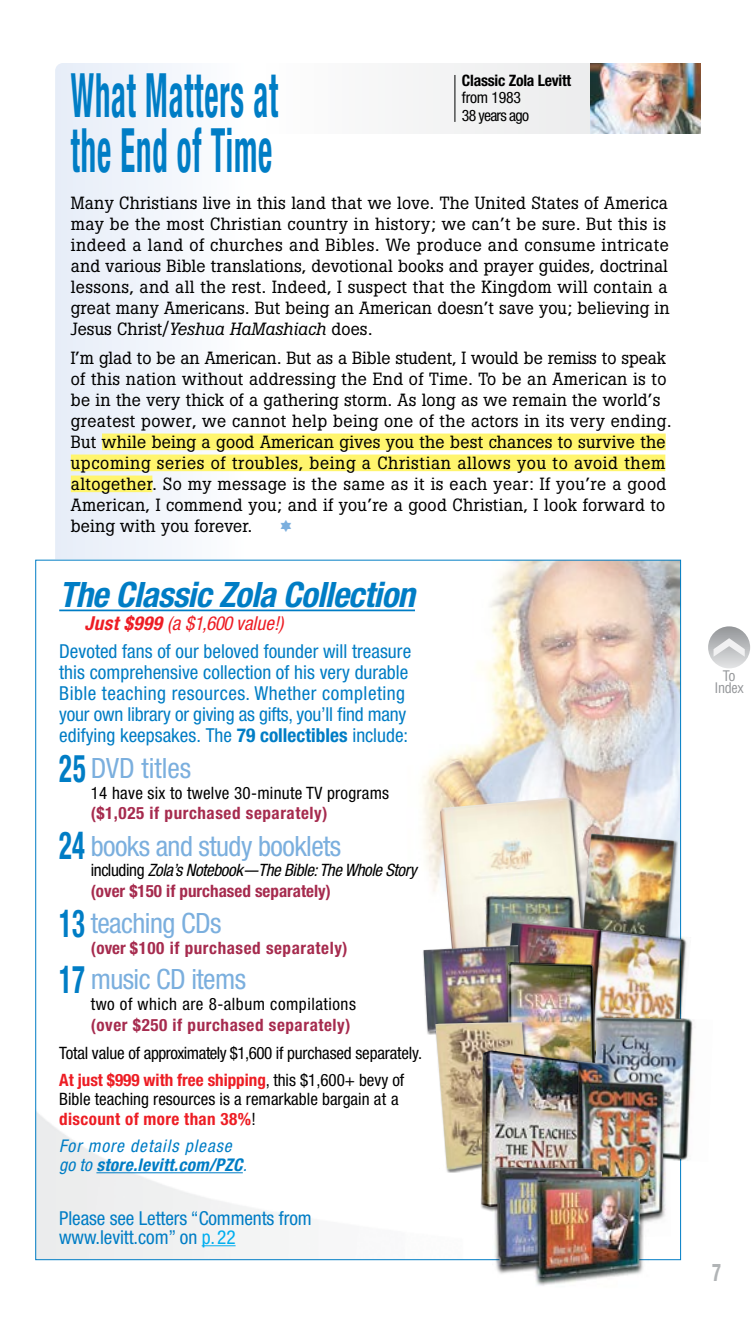
<style>
.page{position:relative;width:756px;height:1323px;background:#fff}
.page>*{position:absolute;margin:0;border:0;box-sizing:border-box;transform-origin:0 0}
.t1{font:700 condensed 61.25px "Helvetica Neue LT Std";letter-spacing:.03em;color:#007dc5;scale:.5 1}
.t2{font:italic 700 condensed 35px "Helvetica Neue LT Std";letter-spacing:-.02em;color:#007dc5}
.t3{font:condensed 28px "Helvetica Neue LT Std";letter-spacing:-.02em;color:#7bafde}
.t4{font:condensed 28px "Helvetica Neue LT Std";color:#7bafde}
.t5{font:700 condensed 24.5px "Helvetica Neue LT Std";color:#b1b4b6;scale:.75 1}
.t6{font:condensed 19.25px/21px "Helvetica Neue LT Std";color:#007dc5}
.t7{font:17.5px/21px "Boton";letter-spacing:.015em;color:#000}
.t8{font:italic condensed 17.5px/19.2px "Helvetica Neue LT Std";letter-spacing:.055em;color:#007dc5}
.t9{font:17.5px "Quirks ICG";color:#7bafde}
.t10{font:condensed 17.15px/27.1px "Helvetica Neue LT Std";color:#000}
.t11{font:700 condensed 17.15px "Helvetica Neue LT Std";letter-spacing:.035em;color:#a62b4e}
.t12{font:italic condensed 17.15px/20.5px "Helvetica Neue LT Std";letter-spacing:-.02em;color:#000}
.t13{font:condensed 17.15px "Helvetica Neue LT Std";letter-spacing:.03em;color:#000}
.t14{font:700 condensed 15.75px "Helvetica Neue LT Std";letter-spacing:-.015em;color:#000}
.t15{font:condensed 15.75px "Helvetica Neue LT Std";letter-spacing:-.04em;color:#000}
.t16{font:condensed 15.75px "Helvetica Neue LT Std";letter-spacing:-.015em;color:#000}
.t17{font:condensed 14.17px/12.2px "Helvetica";letter-spacing:-.025em;color:#939598;text-align:center}
.s1{font-style:italic}
.s2{font-weight:700;font-style:italic;color:#ed1d24}
.s3{font-style:italic;color:#ed1d24}
.s4{font-weight:700}
.s5{font-weight:700;font-size:38.5px;color:#007dc5}
.s6{font-style:normal}
.s7{font-weight:700;font-style:normal;color:#a62b4e}
.s8{font-weight:700;color:#ed1d24}
.s9{color:#00aeef}
</style>
<div class="page">
<div style="left:260px;top:63px;width:441px;height:71px;background:#f4f4f5"></div>
<svg style="left:55px;top:63px;width:189px;height:496px"></svg>
<img style="left:591px;top:63px;width:110px;height:71px">
<img style="left:406px;top:562px;width:273px;height:367px">
<hr style="left:454px;top:75px;width:1px;height:47px;background:#000">
<div style="left:102px;top:434px;width:564px;height:16px;background:#fff56d"></div>
<div style="left:71px;top:455px;width:594px;height:16px;background:#fff56d"></div>
<div style="left:71px;top:476px;width:81px;height:16px;background:#fff56d"></div>
<hr style="left:59px;top:610px;width:356px;height:1px;background:#007dc5">
<hr style="left:96px;top:1172px;width:147px;height:1px;background:#007dc5">
<hr style="left:202px;top:1245px;width:34px;height:1px;background:#00aeef">
<img style="left:440px;top:797px;width:144px;height:147px">
<div style="left:580px;top:834px;width:98px;height:128px;background:#000;opacity:.5"></div>
<img style="left:581px;top:834px;width:94px;height:95px">
<img style="left:505px;top:922px;width:101px;height:41px">
<div style="left:422px;top:944px;width:103px;height:91px;background:#000;opacity:.5"></div>
<img style="left:424px;top:945px;width:98px;height:87px">
<img style="left:583px;top:929px;width:104px;height:86px">
<img style="left:591px;top:930px;width:90px;height:85px">
<img style="left:487px;top:963px;width:130px;height:59px">
<img style="left:508px;top:963px;width:87px;height:85px">
<img style="left:566px;top:1015px;width:127px;height:147px">
<img style="left:593px;top:1018px;width:98px;height:141px">
<img style="left:535px;top:1048px;width:136px;height:169px">
<img style="left:582px;top:1056px;width:82px;height:165px">
<img style="left:435px;top:1022px;width:97px;height:148px">
<div style="left:481px;top:1051px;width:101px;height:160px;background:#000;opacity:.5"></div>
<img style="left:481px;top:1050px;width:98px;height:157px">
<img style="left:492px;top:1161px;width:161px;height:125px">
<img style="left:497px;top:1167px;width:143px;height:110px">
<div style="left:708px;top:626px;width:42px;height:42px;background:linear-gradient(to bottom,#96989b,#e0e1e2);border-radius:21px"></div>
<svg style="left:714px;top:638px;width:31px;height:19px"></svg>
<h1 class="t1" style="left:71px;top:58px;width:416px">What Matters at</h1>
<p class="t14" style="left:462px;top:70px;width:111px">Classic Zola Levitt</p>
<p class="t16" style="left:462px;top:88px;width:61px">from 1983</p>
<p class="t15" style="left:462px;top:106px;width:69px">38 years ago</p>
<h1 class="t1" style="left:71px;top:113px;width:404px">the End of Time</h1>
<p class="t7" style="left:71px;top:192px;width:600px">Many Christians live in this land that we love. The United States of America may be the most Christian country in history; we can’t be sure. But this is indeed a land of churches and Bibles. We produce and consume intricate and various Bible translations, devotional books and prayer guides, doctrinal lessons, and all the rest. Indeed, I suspect that the Kingdom will contain a great many Americans. But being an American doesn’t save you; believing in Jesus Christ/<span class="s1">Yeshua HaMashiach</span> does.</p>
<p class="t7" style="left:71px;top:347px;width:602px">I’m glad to be an American. But as a Bible student, I would be remiss to speak of this nation without addressing the End of Time. To be an American is to be in the very thick of a gathering storm. As long as we remain the world’s greatest power, we cannot help being one of the actors in its very ending.<br>But while being a good American gives you the best chances to survive the upcoming series of troubles, being a Christian allows you to avoid them altogether. So my message is the same as it is each year: If you’re a good American, I commend you; and if you’re a good Christian, I look forward to being with you forever.</p>
<p class="t9" style="left:278px;top:518px;width:17px">1</p>
<h2 class="t2" style="left:59px;top:573px;width:357px">The Classic Zola Collection</h2>
<p class="t6" style="left:59px;top:609px;width:353px;line-height:28.2px;text-indent:25px"><span class="s2">Just $999</span> <span class="s3">(a $1,600 value!)<br></span>Devoted fans of our beloved founder will treasure</p>
<p class="t6" style="left:59px;top:662px;width:351px">this comprehensive collection of his very durable Bible teaching resources. Whether completing your own library or giving as gifts, you’ll find many edifying keepsakes. The <span class="s4">79 collectibles</span> include:</p>
<h3 class="t4" style="left:59px;top:752px;width:134px"><span class="s5">25</span> DVD titles</h3>
<p class="t10" style="left:91px;top:779px;width:300px">14 have six to twelve 30-minute TV programs</p>
<p class="t11" style="left:91px;top:803px;width:238px">($1,025 if purchased separately)</p>
<h3 class="t3" style="left:59px;top:830px;width:284px"><span class="s5">24</span> books and study booklets</h3>
<p class="t12" style="left:91px;top:860px;width:328px"><span class="s6">including</span> Zola’s Notebook—The Bible: The Whole Story <span class="s7">(over $150 if purchased separately)</span></p>
<h3 class="t3" style="left:59px;top:907px;width:164px"><span class="s5">13</span> teaching CDs</h3>
<p class="t11" style="left:91px;top:937px;width:258px">(over $100 if purchased separately)</p>
<h3 class="t3" style="left:59px;top:963px;width:188px"><span class="s5">17</span> music CD items</h3>
<p class="t13" style="left:91px;top:994px;width:267px">two of which are 8-album compilations</p>
<p class="t11" style="left:91px;top:1014px;width:261px">(over $250 if purchased separately)</p>
<p class="t10" style="left:59px;top:1039px;width:364px">Total value of approximately $1,600 if purchased separately.<br><span class="s8">At just $999 with free shipping</span>, this $1,600+ bevy of</p>
<p class="t10" style="left:59px;top:1090px;width:341px;line-height:19.2px">Bible teaching resources is a remarkable bargain at a <span class="s8">discount of more than 38%</span>!</p>
<p class="t8" style="left:59px;top:1136px;width:189px">For more details please go to <span class="s4">store.levitt.com/PZC</span>.</p>
<p class="t6" style="left:59px;top:1208px;width:254px;line-height:19.2px">Please see Letters “Comments from www.levitt.com” on <span class="s9">p. 22</span></p>
<p class="t17" style="left:714px;top:670px;width:31px">To<br>Index</p>
<h3 class="t5" style="left:712px;top:1257px;width:13px">7</h3>
</div>
